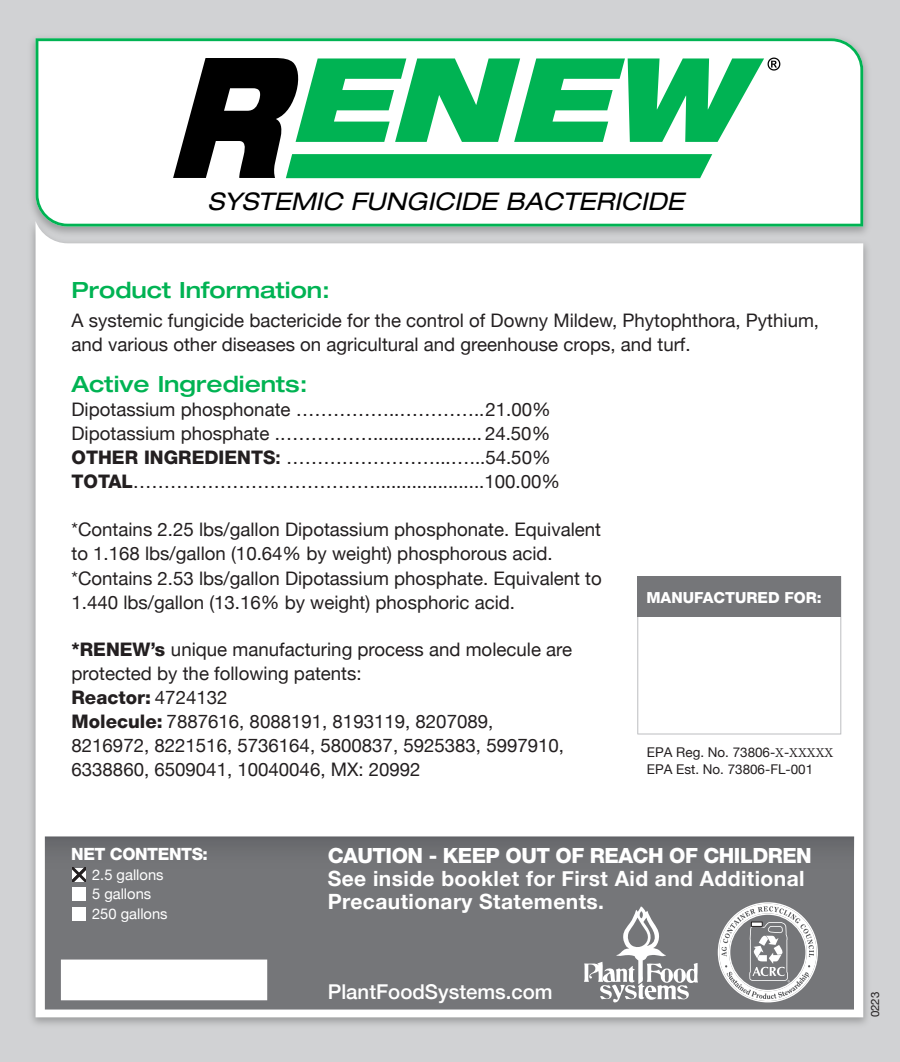
<style>
.page{position:relative;width:900px;height:1062px;background:#d1d2d4}
.page>*{position:absolute;margin:0;border:0;box-sizing:border-box;transform-origin:0 0}
.t1{font:italic expanded 24.4px "Helvetica Neue";color:#000}
.t2{font:500 expanded 22.4px "Helvetica Neue";color:#00b353}
.t3{font:700 21px/23px "Helvetica Neue";letter-spacing:.02em;color:#fff}
.t4{font:800 21px "Helvetica Neue";letter-spacing:-.025em;color:#fff}
.t5{font:500 20.4px "Helvetica Neue";color:#fff}
.t6{font:18.6px/24px "Helvetica Neue";color:#231f20}
.t7{font:800 18.6px "Helvetica Neue LT Com";color:#231f20}
.t8{font:800 17px "Helvetica Neue";letter-spacing:-.025em;color:#fff}
.t9{font:800 15.4px "Helvetica Neue";color:#fff}
.t10{font:14.8px/19.4px "Helvetica Neue";color:#fff}
.t11{font:13.4px/17.4px "Helvetica Neue";color:#231f20}
.t12{font:11.6px "Helvetica Neue";color:#231f20}
.s1{font-family:"Helvetica Neue LT Com";font-weight:800}
.s2{font-weight:700}
.s3{font-family:"Helvetica Neue";font-weight:400}
.s4{font-weight:800}
.s5{font-family:"Minion Pro"}
</style>
<div class="page">
<div style="left:36px;top:38px;width:827px;height:176px;background:#fff"></div>
<img style="left:31px;top:214px;width:837px;height:811px">
<div style="left:36px;top:221px;width:827px;height:796px;background:#fff"></div>
<div style="left:637px;top:617px;width:204px;height:117px;background:#fff"></div>
<div style="left:637px;top:576px;width:204px;height:41px;background:#757679"></div>
<div style="left:45px;top:837px;width:809px;height:173px;background:#757679"></div>
<div style="left:45px;top:837px;width:810px;height:37px;background:#707175"></div>
<div style="left:61px;top:960px;width:206px;height:40px;background:#fff"></div>
<div style="left:72px;top:888px;width:14px;height:13px;background:#fff"></div>
<div style="left:72px;top:907px;width:14px;height:14px;background:#fff"></div>
<svg style="left:72px;top:868px;width:14px;height:13px"></svg>
<svg style="left:718px;top:902px;width:100px;height:100px"></svg>
<svg style="left:584px;top:906px;width:114px;height:97px"></svg>
<svg style="left:173px;top:58px;width:607px;height:120px;background:#5cb685"></svg>
<h1 class="t1" style="left:208px;top:187px;width:478px">SYSTEMIC FUNGICIDE BACTERICIDE</h1>
<p class="t2" style="left:71px;top:276px;width:260px">Product Information:</p>
<p class="t6" style="left:71px;top:309px;width:749px">A systemic fungicide bactericide for the control of Downy Mildew, Phytophthora, Pythium, and various other diseases on agricultural and greenhouse crops, and turf.</p>
<p class="t2" style="left:71px;top:371px;width:238px">Active Ingredients:</p>
<p class="t6" style="left:71px;top:398px;width:490px">Dipotassium phosphonate ……………..…………..21.00% Dipotassium phosphate .……………..................... 24.50% <span class="s1">OTHER INGREDIENTS</span><span class="s2">:</span> ……………………...…...54.50% <span class="s1">TOTAL</span>………………………………….....................100.00%</p>
<p class="t6" style="left:71px;top:518px;width:532px">*Contains 2.25 lbs/gallon Dipotassium phosphonate. Equivalent to 1.168 lbs/gallon (10.64% by weight) phosphorous acid. *Contains 2.53 lbs/gallon Dipotassium phosphate. Equivalent to 1.440 lbs/gallon (13.16% by weight) phosphoric acid.</p>
<p class="t6" style="left:71px;top:638px;width:502px"><span class="s1">*RENEW’s</span> unique manufacturing process and molecule are protected by the following patents:</p>
<p class="t7" style="left:71px;top:687px;width:158px">Reactor: <span class="s3">4724132</span></p>
<p class="t6" style="left:71px;top:710px;width:494px"><span class="s1">Molecule</span><span class="s4">:</span> 7887616, 8088191, 8193119, 8207089,<br>8216972, 8221516, 5736164, 5800837, 5925383, 5997910,<br>6338860, 6509041, 10040046, MX: 20992</p>
<p class="t9" style="left:646px;top:588px;width:177px">MANUFACTURED FOR:</p>
<p class="t11" style="left:647px;top:743px;width:188px">EPA Reg. No. 73806-<span class="s5">X</span>-<span class="s5">XXXXX<br></span>EPA Est. No. 73806-FL-001</p>
<p class="t8" style="left:71px;top:844px;width:138px">NET CONTENTS:</p>
<p class="t10" style="left:92px;top:865px;width:77px">2.5 gallons<br>5 gallons<br>250 gallons</p>
<p class="t4" style="left:328px;top:843px;width:486px">CAUTION - KEEP OUT OF REACH OF CHILDREN</p>
<p class="t3" style="left:328px;top:867px;width:478px">See inside booklet for First Aid and Additional<br>Precautionary Statements.</p>
<p class="t5" style="left:328px;top:976px;width:226px">PlantFoodSystems.com</p>
<p class="t12" style="left:868px;top:1017px;width:27px;rotate:-90deg">0223</p>
</div>
